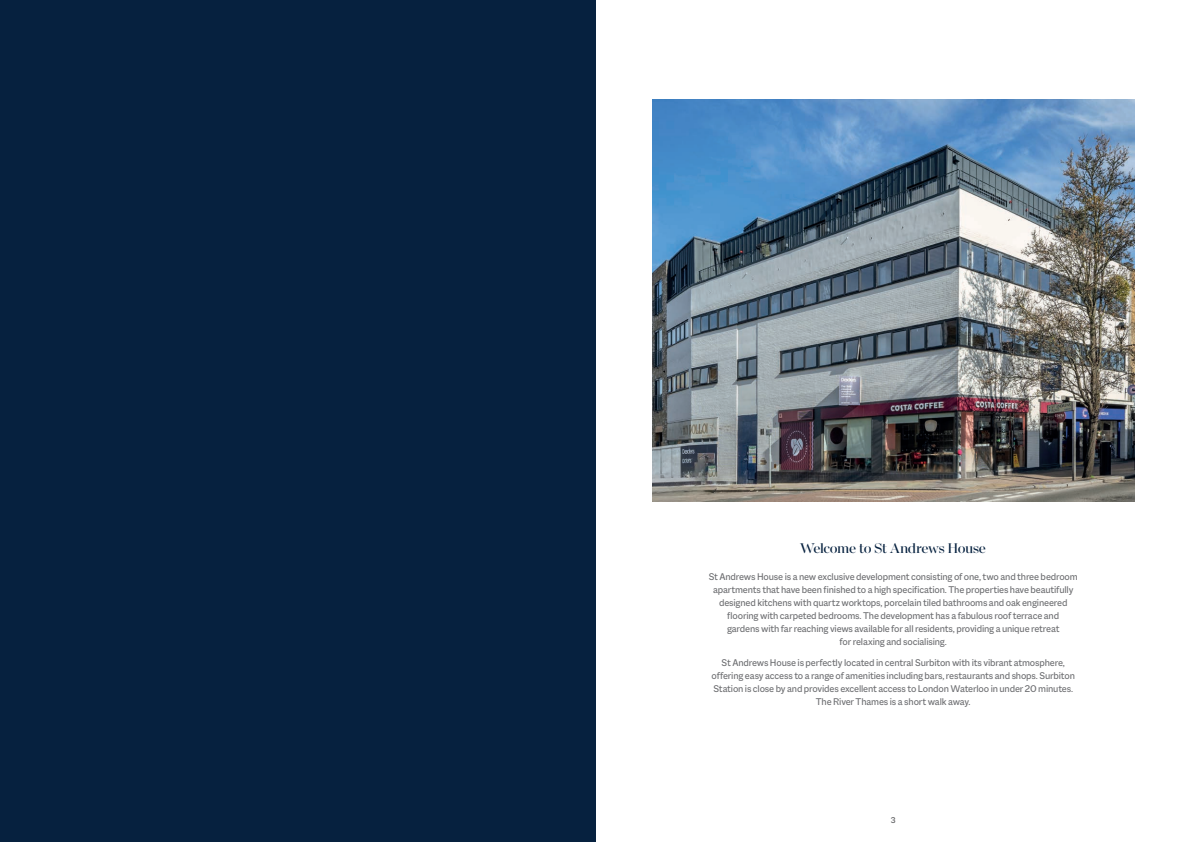
<style>
.page{position:relative;width:1191px;height:842px;background:#fff}
.page>*{position:absolute;margin:0;border:0;box-sizing:border-box;transform-origin:0 0}
.t1{font:15px "Macklin Display";letter-spacing:-.03em;color:#06213f}
.t2{font:10.5px/13px "Macklin Sans";letter-spacing:-.015em;color:#6c6d70;text-align:center}
.t3{font:9px "Macklin Sans";color:#57585a}
</style>
<div class="page">
<div style="left:0;top:0;width:595px;height:842px;background:#06213f"></div>
<img style="left:652px;top:99px;width:482px;height:403px">
<p class="t1" style="left:800px;top:539px;width:187px">Welcome to St Andrews House</p>
<p class="t2" style="left:708px;top:570px;width:371px">St Andrews House is a new exclusive development consisting of one, two and three bedroom apartments that have been finished to a high specification. The properties have beautifully designed kitchens with quartz worktops, porcelain tiled bathrooms and oak engineered flooring with carpeted bedrooms. The development has a fabulous roof terrace and<br>gardens with far reaching views available for all residents, providing a unique retreat<br>for relaxing and socialising.</p>
<p class="t2" style="left:711px;top:656px;width:365px">St Andrews House is perfectly located in central Surbiton with its vibrant atmosphere, offering easy access to a range of amenities including bars, restaurants and shops. Surbiton Station is close by and provides excellent access to London Waterloo in under 20 minutes.<br>The River Thames is a short walk away.</p>
<p class="t3" style="left:891px;top:815px;width:6px">3</p>
</div>
